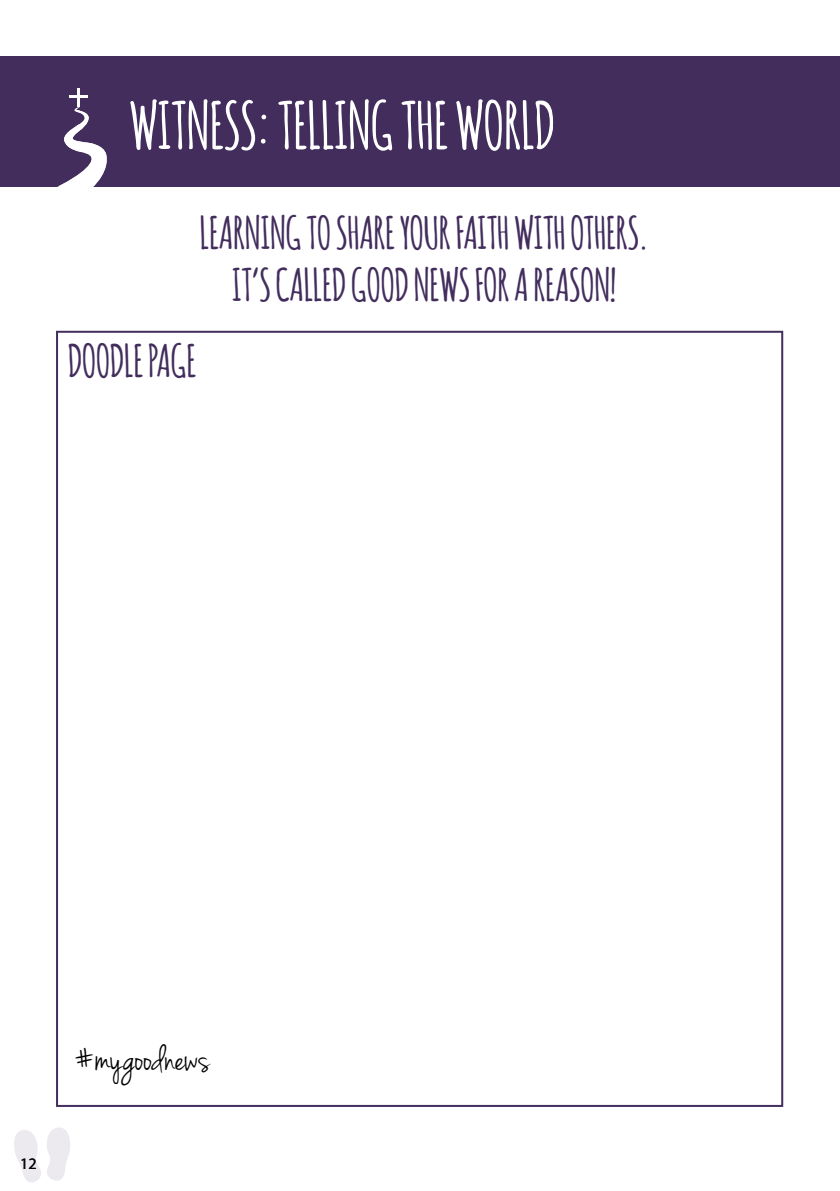
<style>
.page{position:relative;width:840px;height:1191px;background:#fff}
.page>*{position:absolute;margin:0;border:0;box-sizing:border-box;transform-origin:0 0}
.t1{font:700 64px "Amatic";color:#fff}
.t2{font:700 44px/52.8px "Amatic";color:#422d5d;text-align:center}
.t3{font:40px "Jenna Sue";color:#000}
.t4{font:16px "Myriad Pro";color:#000}
</style>
<div class="page">
<div style="left:0;top:57px;width:839px;height:130px;background:#422d5d"></div>
<svg style="left:47px;top:1127px;width:23px;height:53px"></svg>
<svg style="left:14px;top:1130px;width:27px;height:52px"></svg>
<svg style="left:57px;top:88px;width:50px;height:99px"></svg>
<h1 class="t1" style="left:129px;top:80px;width:427px">WITNESS: TELLING THE WORLD</h1>
<p class="t2" style="left:200px;top:204px;width:450px">LEARNING TO SHARE YOUR FAITH WITH OTHERS.<br>IT’S CALLED GOOD NEWS FOR A REASON!</p>
<p class="t2" style="left:68px;top:332px;width:129px">DOODLE PAGE</p>
<p class="t4" style="left:20px;top:1153px;width:18px">12</p>
<p class="t3" style="left:73px;top:1035px;width:138px">#mygoodnews</p>
</div>
